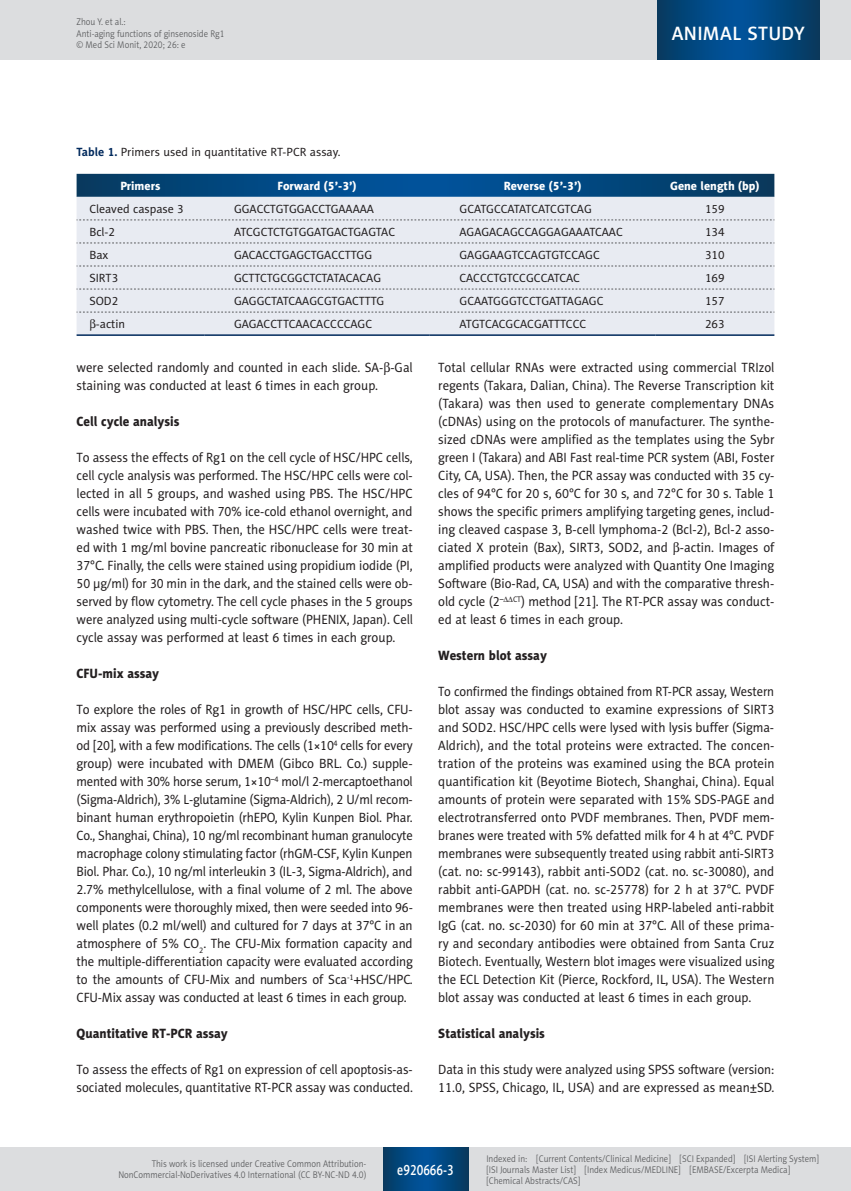
<style>
.page{position:relative;width:851px;height:1191px;background:#fff}
.page>*{position:absolute;margin:0;border:0;box-sizing:border-box;transform-origin:0 0}
.t1{font:19.5px "Naomi Sans EFN Medium";letter-spacing:.015em;color:#fff}
.MSM_e-PAGINA{font:15px "Naomi Sans EFN Medium";color:#fff;scale:.8 1}
.MSM_Body{font:13.5px/18px "Naomi Sans EFN";color:#231f20;text-align:justify;scale:.95 1}
.MSM_Body-2{font:13.5px/18px "Naomi Sans EFN";color:#231f20;text-align:justify;scale:.93 1}
.MSM_Body-3{font:13.5px/18px "Naomi Sans EFN";color:#231f20;scale:.94 1}
.MSM_Headline_2{font:13.5px "Naomi Sans EFN Heavy";color:#231f20;scale:.95 1}
.MSM_Tabela_zawartosc{font:12px "Naomi Sans EFN";color:#231f20}
.MSM_Tabela_Head{font:12px "Naomi Sans EFN Heavy";color:#fff}
.MSM_Tabela_zawartosc-2{font:12px "Naomi Sans EFN";letter-spacing:-.025em;color:#231f20}
.MSM_Tabela_tytul{font:12px "Naomi Sans EFN";color:#231f20}
.MSM_pagina_zywa{font:9.75px/11.2px "Naomi Sans EFN Light";color:#57585a;scale:.9 1}
.MSM_pagina_sygnatura{font:9.75px "Naomi Sans EFN Light";color:#57585a;scale:.9 1}
.s1{font-weight:700;color:#00295c}
.s2{font-family:"Standard Sym L"}
</style>
<div class="page">
<svg style="left:77px;top:174px;width:697px;height:23px;background:#044880"></svg>
<div style="left:77px;top:197px;width:697px;height:137px;background:#e8ebf2"></div>
<svg style="left:77px;top:220px;width:697px;height:1px"></svg>
<svg style="left:77px;top:243px;width:697px;height:1px"></svg>
<svg style="left:77px;top:266px;width:697px;height:1px"></svg>
<svg style="left:77px;top:289px;width:697px;height:1px"></svg>
<svg style="left:77px;top:312px;width:697px;height:1px"></svg>
<hr style="left:77px;top:334px;width:127px;height:2px;background:#00295c">
<hr style="left:204px;top:334px;width:225px;height:2px;background:#00295c">
<hr style="left:429px;top:334px;width:226px;height:2px;background:#00295c">
<hr style="left:655px;top:334px;width:119px;height:2px;background:#00295c">
<div style="left:0;top:1148px;width:850px;height:43px;background:#dcdddf"></div>
<svg style="left:383px;top:1147px;width:85px;height:43px;background:#02477e"></svg>
<div style="left:0;top:0;width:850px;height:60px;background:#dcdddf"></div>
<svg style="left:657px;top:0;width:162px;height:60px;background:#02477e"></svg>
<p class="MSM_pagina_zywa" style="left:77px;top:16px;width:166px">Zhou Y. et al.:<br>Anti-aging functions of ginsenoside Rg1</p>
<p class="MSM_pagina_sygnatura" style="left:77px;top:39px;width:123px">© Med Sci Monit, 2020; 26: e</p>
<p class="MSM_Tabela_tytul" style="left:77px;top:145px;width:265px"><span class="s1">Table 1.</span> Primers used in quantitative RT-PCR assay.</p>
<h1 class="t1" style="left:671px;top:22px;width:134px">ANIMAL STUDY</h1>
<p class="MSM_Tabela_Head" style="left:120px;top:178px;width:41px">Primers</p>
<p class="MSM_Tabela_Head" style="left:277px;top:178px;width:80px">Forward (5’-3’)</p>
<p class="MSM_Tabela_Head" style="left:503px;top:178px;width:79px">Reverse (5’-3’)</p>
<p class="MSM_Tabela_Head" style="left:670px;top:178px;width:91px">Gene length (bp)</p>
<p class="MSM_Tabela_zawartosc" style="left:89px;top:202px;width:96px">Cleaved caspase 3</p>
<p class="MSM_Tabela_zawartosc" style="left:234px;top:202px;width:141px">GGACCTGTGGACCTGAAAAA</p>
<p class="MSM_Tabela_zawartosc-2" style="left:459px;top:202px;width:134px">GCATGCCATATCATCGTCAG</p>
<p class="MSM_Tabela_zawartosc" style="left:705px;top:202px;width:21px">159</p>
<p class="MSM_Tabela_zawartosc" style="left:89px;top:225px;width:27px">Bcl-2</p>
<p class="MSM_Tabela_zawartosc-2" style="left:234px;top:225px;width:163px">ATCGCTCTGTGGATGACTGAGTAC</p>
<p class="MSM_Tabela_zawartosc" style="left:459px;top:225px;width:165px">AGAGACAGCCAGGAGAAATCAAC</p>
<p class="MSM_Tabela_zawartosc" style="left:705px;top:225px;width:21px">134</p>
<p class="MSM_Tabela_zawartosc" style="left:89px;top:248px;width:20px">Bax</p>
<p class="MSM_Tabela_zawartosc" style="left:234px;top:248px;width:140px">GACACCTGAGCTGACCTTGG</p>
<p class="MSM_Tabela_zawartosc" style="left:459px;top:248px;width:142px">GAGGAAGTCCAGTGTCCAGC</p>
<p class="MSM_Tabela_zawartosc" style="left:705px;top:248px;width:21px">310</p>
<p class="MSM_Tabela_zawartosc" style="left:89px;top:271px;width:30px">SIRT3</p>
<p class="MSM_Tabela_zawartosc" style="left:234px;top:271px;width:149px">GCTTCTGCGGCTCTATACACAG</p>
<p class="MSM_Tabela_zawartosc" style="left:459px;top:271px;width:122px">CACCCTGTCCGCCATCAC</p>
<p class="MSM_Tabela_zawartosc" style="left:705px;top:271px;width:21px">169</p>
<p class="MSM_Tabela_zawartosc" style="left:89px;top:294px;width:31px">SOD2</p>
<p class="MSM_Tabela_zawartosc" style="left:234px;top:294px;width:152px">GAGGCTATCAAGCGTGACTTTG</p>
<p class="MSM_Tabela_zawartosc" style="left:459px;top:294px;width:145px">GCAATGGGTCCTGATTAGAGC</p>
<p class="MSM_Tabela_zawartosc" style="left:705px;top:294px;width:21px">157</p>
<p class="MSM_Tabela_zawartosc" style="left:89px;top:317px;width:37px"><span class="s2">b</span>-actin</p>
<p class="MSM_Tabela_zawartosc" style="left:234px;top:317px;width:140px">GAGACCTTCAACACCCCAGC</p>
<p class="MSM_Tabela_zawartosc" style="left:459px;top:317px;width:128px">ATGTCACGCACGATTTCCC</p>
<p class="MSM_Tabela_zawartosc" style="left:705px;top:317px;width:21px">263</p>
<p class="MSM_Body" style="left:77px;top:358px;width:355px">were selected randomly and counted in each slide. SA-<span class="s2">b</span>-Gal staining was conducted at least 6 times in each group.</p>
<p class="MSM_Headline_2" style="left:77px;top:413px;width:110px">Cell cycle analysis</p>
<p class="MSM_Body-3" style="left:77px;top:448px;width:359px;text-align:justify">To assess the effects of Rg1 on the cell cycle of HSC/HPC cells, cell cycle analysis was performed. The HSC/HPC cells were col&shy;lected in all 5 groups, and washed using PBS. The HSC/HPC cells were incubated with 70% ice-cold ethanol overnight, and washed twice with PBS. Then, the HSC/HPC cells were treat&shy;ed with 1 mg/ml bovine pancreatic ribonuclease for 30 min at 37°C. Finally, the cells were stained using propidium iodide (PI, 50 μg/ml) for 30 min in the dark, and the stained cells were ob&shy;served by flow cytometry. The cell cycle phases in the 5 groups were analyzed using multi-cycle software (PHENIX, Japan). Cell cycle assay was performed at least 6 times in each group.</p>
<p class="MSM_Headline_2" style="left:77px;top:665px;width:88px">CFU-mix assay</p>
<p class="MSM_Body" style="left:77px;top:700px;width:355px">To explore the roles of Rg1 in growth of HSC/HPC cells, CFU&shy;mix assay was performed using a previously described meth&shy;od [20], with a few modifications. The cells (1×10<sup>4</sup> cells for every group) were incubated with DMEM (Gibco BRL. Co.) supple&shy;mented with 30% horse serum, 1×10<sup>–4</sup> mol/l 2-mercaptoethanol (Sigma-Aldrich), 3% L-glutamine (Sigma-Aldrich), 2 U/ml recom&shy;binant human erythropoietin (rhEPO, Kylin Kunpen Biol. Phar.<br>Co., Shanghai, China), 10 ng/ml recombinant human granulocyte macrophage colony stimulating factor (rhGM-CSF, Kylin Kunpen Biol. Phar. Co.), 10 ng/ml interleukin 3 (IL-3, Sigma-Aldrich), and 2.7% methylcellulose, with a final volume of 2 ml. The above components were thoroughly mixed, then were seeded into 96- well plates (0.2 ml/well) and cultured for 7 days at 37°C in an atmosphere of 5% CO<sub>2</sub>. The CFU-Mix formation capacity and the multiple-differentiation capacity were evaluated according to the amounts of CFU-Mix and numbers of Sca<sup>-1</sup>+HSC/HPC.<br>CFU-Mix assay was conducted at least 6 times in each group.</p>
<p class="MSM_Headline_2" style="left:77px;top:1025px;width:161px">Quantitative RT-PCR assay</p>
<p class="MSM_Body-3" style="left:77px;top:1060px;width:359px">To assess the effects of Rg1 on expression of cell apoptosis-as&shy;sociated molecules, quantitative RT-PCR assay was conducted.</p>
<p class="MSM_Body" style="left:438px;top:358px;width:355px">Total cellular RNAs were extracted using commercial TRIzol regents (Takara, Dalian, China). The Reverse Transcription kit (Takara) was then used to generate complementary DNAs (cDNAs) using on the protocols of manufacturer. The synthe&shy;sized cDNAs were amplified as the templates using the Sybr green I (Takara) and ABI Fast real-time PCR system (ABI, Foster City, CA, USA). Then, the PCR assay was conducted with 35 cy&shy;cles of 94°C for 20 s, 60°C for 30 s, and 72°C for 30 s. Table 1 shows the specific primers amplifying targeting genes, includ&shy;ing cleaved caspase 3, B-cell lymphoma-2 (Bcl-2), Bcl-2 asso&shy;ciated X protein (Bax), SIRT3, SOD2, and <span class="s2">b</span>-actin. Images of amplified products were analyzed with Quantity One Imaging Software (Bio-Rad, CA, USA) and with the comparative thresh&shy;old cycle (2<sup>–</sup><sup>DD</sup><sup>CT</sup>) method [21]. The RT-PCR assay was conduct&shy;ed at least 6 times in each group.</p>
<p class="MSM_Headline_2" style="left:438px;top:647px;width:116px">Western blot assay</p>
<p class="MSM_Body-2" style="left:438px;top:682px;width:363px">To confirmed the findings obtained from RT-PCR assay, Western blot assay was conducted to examine expressions of SIRT3 and SOD2. HSC/HPC cells were lysed with lysis buffer (Sigma-Aldrich), and the total proteins were extracted. The concen&shy;tration of the proteins was examined using the BCA protein quantification kit (Beyotime Biotech, Shanghai, China). Equal amounts of protein were separated with 15% SDS-PAGE and electrotransferred onto PVDF membranes. Then, PVDF mem&shy;branes were treated with 5% defatted milk for 4 h at 4°C. PVDF membranes were subsequently treated using rabbit anti-SIRT3 (cat. no: sc-99143), rabbit anti-SOD2 (cat. no. sc-30080), and rabbit anti-GAPDH (cat. no. sc-25778) for 2 h at 37°C. PVDF membranes were then treated using HRP-labeled anti-rabbit IgG (cat. no. sc-2030) for 60 min at 37°C. All of these prima&shy;ry and secondary antibodies were obtained from Santa Cruz Biotech. Eventually, Western blot images were visualized using the ECL Detection Kit (Pierce, Rockford, IL, USA). The Western blot assay was conducted at least 6 times in each group.</p>
<p class="MSM_Headline_2" style="left:438px;top:1025px;width:114px">Statistical analysis</p>
<p class="MSM_Body-3" style="left:438px;top:1060px;width:359px">Data in this study were analyzed using SPSS software (version:<br>11.0, SPSS, Chicago, IL, USA) and are expressed as mean±SD.</p>
<p class="MSM_pagina_zywa" style="left:118px;top:1158px;width:277px;text-align:right">This work is licensed under Creative Common Attribution-<br>NonCommercial-NoDerivatives 4.0 International (CC BY-NC-ND 4.0)</p>
<p class="MSM_e-PAGINA" style="left:397px;top:1160px;width:72px">e920666-3</p>
<p class="MSM_pagina_zywa" style="left:486px;top:1152px;width:371px">Indexed in: [Current Contents/Clinical Medicine] [SCI Expanded] [ISI Alerting System] [ISI Journals Master List] [Index Medicus/MEDLINE] [EMBASE/Excerpta Medica] [Chemical Abstracts/CAS]</p>
</div>
